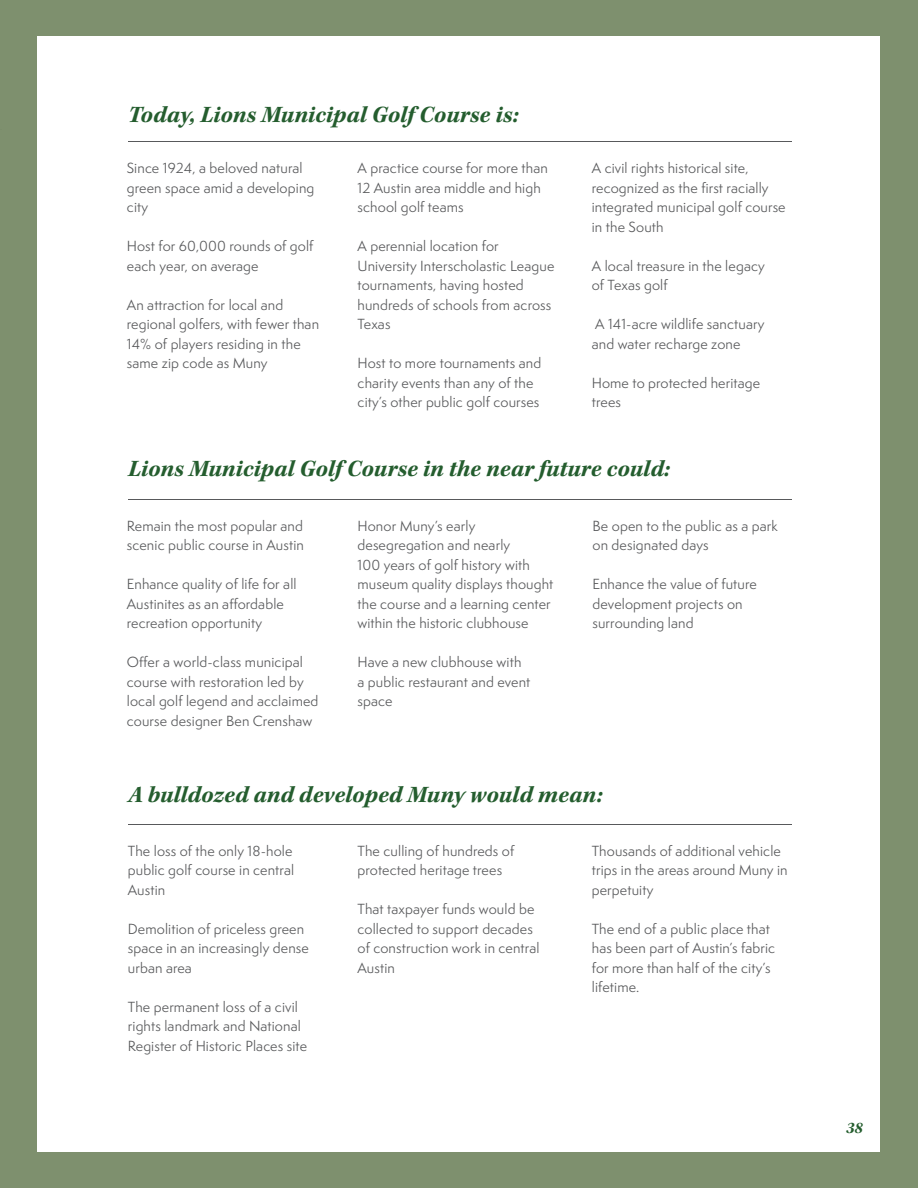
<style>
.page{position:relative;width:918px;height:1188px;background:#7e906e}
.page>*{position:absolute;margin:0;border:0;box-sizing:border-box;transform-origin:0 0}
.t1{font:italic 700 24px "Kepler Std";color:#245d2e}
.t2{font:italic 700 16.5px "Kepler Std";color:#245d2e}
.t3{font:13.5px/19.5px "Semplicita Pro";letter-spacing:.01em;color:#58595b}
</style>
<div class="page">
<div style="left:38px;top:36px;width:842px;height:1116px;background:#fff"></div>
<hr style="left:128px;top:141px;width:663px;height:1px;background:#58595b">
<hr style="left:128px;top:824px;width:663px;height:1px;background:#58595b">
<hr style="left:128px;top:499px;width:663px;height:1px;background:#58595b">
<p class="t1" style="left:128px;top:101px;width:392px">Today, Lions Municipal Golf Course is:</p>
<p class="t3" style="left:127px;top:158px;width:189px">Since 1924, a beloved natural green space amid a developing city</p>
<p class="t3" style="left:127px;top:236px;width:188px">Host for 60,000 rounds of golf each year, on average</p>
<p class="t3" style="left:127px;top:295px;width:194px">An attraction for local and regional golfers, with fewer than<br>14% of players residing in the same zip code as Muny</p>
<p class="t3" style="left:358px;top:158px;width:192px">A practice course for more than<br>12 Austin area middle and high school golf teams</p>
<p class="t3" style="left:358px;top:236px;width:198px">A perennial location for<br>University Interscholastic League tournaments, having hosted hundreds of schools from across<br>Texas</p>
<p class="t3" style="left:358px;top:353px;width:185px">Host to more tournaments and charity events than any of the city’s other public golf courses</p>
<p class="t3" style="left:592px;top:158px;width:195px">A civil rights historical site, recognized as the first racially integrated municipal golf course</p>
<p class="t3" style="left:592px;top:217px;width:73px">in the South</p>
<p class="t3" style="left:592px;top:256px;width:175px">A local treasure in the legacy</p>
<p class="t3" style="left:592px;top:275px;width:77px">of Texas golf</p>
<p class="t3" style="left:595px;top:314px;width:171px">A 141-acre wildlife sanctuary</p>
<p class="t3" style="left:592px;top:334px;width:150px">and water recharge zone</p>
<p class="t3" style="left:592px;top:373px;width:170px">Home to protected heritage</p>
<p class="t3" style="left:592px;top:392px;width:31px">trees</p>
<p class="t1" style="left:128px;top:455px;width:543px">Lions Municipal Golf Course in the near future could:</p>
<p class="t3" style="left:127px;top:516px;width:179px">Remain the most popular and scenic public course in Austin</p>
<p class="t3" style="left:127px;top:574px;width:171px">Enhance quality of life for all<br>Austinites as an affordable recreation opportunity</p>
<p class="t3" style="left:127px;top:652px;width:193px">Offer a world-class municipal course with restoration led by local golf legend and acclaimed course designer Ben Crenshaw</p>
<p class="t3" style="left:358px;top:516px;width:197px">Honor Muny’s early desegregation and nearly<br>100 years of golf history with museum quality displays thought the course and a learning center within the historic clubhouse</p>
<p class="t3" style="left:358px;top:652px;width:174px">Have a new clubhouse with a public restaurant and event space</p>
<p class="t3" style="left:592px;top:516px;width:187px">Be open to the public as a park</p>
<p class="t3" style="left:592px;top:535px;width:118px">on designated days</p>
<p class="t3" style="left:592px;top:574px;width:166px">Enhance the value of future development projects on surrounding land</p>
<p class="t1" style="left:128px;top:781px;width:476px">A bulldozed and developed Muny would mean:</p>
<p class="t3" style="left:128px;top:841px;width:168px">The loss of the only 18-hole public golf course in central<br>Austin</p>
<p class="t3" style="left:128px;top:919px;width:183px">Demolition of priceless green space in an increasingly dense urban area</p>
<p class="t3" style="left:128px;top:997px;width:181px">The permanent loss of a civil rights landmark and National<br>Register of Historic Places site</p>
<p class="t3" style="left:358px;top:841px;width:158px">The culling of hundreds of protected heritage trees</p>
<p class="t3" style="left:358px;top:899px;width:184px">That taxpayer funds would be collected to support decades of construction work in central<br>Austin</p>
<p class="t3" style="left:592px;top:841px;width:197px">Thousands of additional vehicle trips in the areas around Muny in perpetuity</p>
<p class="t3" style="left:592px;top:919px;width:185px">The end of a public place that has been part of Austin’s fabric for more than half of the city’s lifetime.</p>
<p class="t2" style="left:846px;top:1119px;width:18px">38</p>
</div>
